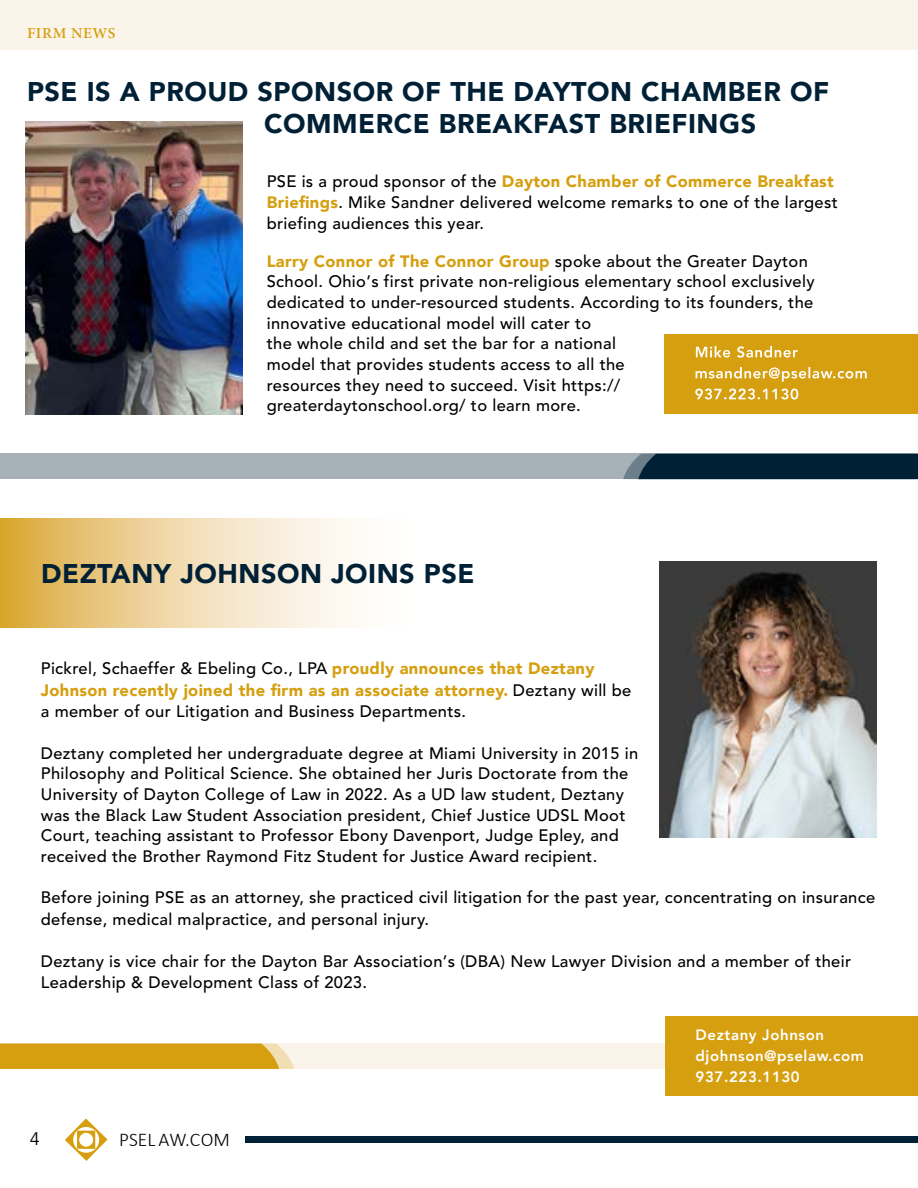
<style>
.page{position:relative;width:918px;height:1188px;background:#fff}
.page>*{position:absolute;margin:0;border:0;box-sizing:border-box;transform-origin:0 0}
.t1{font:900 27px/32.4px "Avenir";letter-spacing:.02em;color:#002036}
.t2{font:300 19.5px "Calibri";color:#000}
.t3{font:18px "Avenir";color:#000}
.t4{font:500 16.5px/20.7px "Avenir";letter-spacing:.02em;color:#000}
.t5{font:800 15px/21px "Avenir";letter-spacing:.04em;color:#fff}
.t6{font:700 15px "Adobe Hebrew";letter-spacing:.04em;color:#d59f0f}
.s1{font-weight:900;color:#d59f0f}
</style>
<div class="page">
<svg style="left:65px;top:1118px;width:43px;height:43px"></svg>
<div style="left:0;top:0;width:918px;height:50px;background:#fbf4ea"></div>
<svg style="left:0;top:519px;width:356px;height:108px;background:#efd6a5"></svg>
<div style="left:245px;top:1136px;width:673px;height:7px;background:#002036"></div>
<div style="left:0;top:1044px;width:918px;height:25px;background:#fbf4ea"></div>
<svg style="left:0;top:1044px;width:294px;height:25px;background:#d7a41c"></svg>
<img style="left:660px;top:562px;width:217px;height:276px">
<div style="left:665px;top:1016px;width:253px;height:80px;background:#d59f0f"></div>
<div style="left:0;top:454px;width:918px;height:25px;background:#a6b1b8"></div>
<svg style="left:623px;top:454px;width:295px;height:25px;background:#09283d"></svg>
<div style="left:664px;top:334px;width:254px;height:80px;background:#d59f0f"></div>
<svg style="left:695px;top:389px;width:103px;height:11px"></svg>
<svg style="left:696px;top:367px;width:171px;height:15px"></svg>
<svg style="left:696px;top:346px;width:102px;height:12px"></svg>
<img style="left:26px;top:122px;width:217px;height:292px">
<p class="t6" style="left:27px;top:24px;width:90px">FIRM NEWS</p>
<h1 class="t1" style="left:264px;top:75px;width:566px;text-indent:-237px">PSE IS A PROUD SPONSOR OF THE DAYTON CHAMBER OF<br>COMMERCE BREAKFAST BRIEFINGS</h1>
<p class="t4" style="left:267px;top:172px;width:573px">PSE is a proud sponsor of the <span class="s1">Dayton Chamber of Commerce Breakfast<br>Briefings</span>. Mike Sandner delivered welcome remarks to one of the largest briefing audiences this year.</p>
<p class="t4" style="left:267px;top:251px;width:549px"><span class="s1">Larry Connor of The Connor Group</span> spoke about the Greater Dayton School. Ohio’s first private non-religious elementary school exclusively dedicated to under-resourced students. According to its founders, the innovative educational model will cater to<br>the whole child and set the bar for a national<br>model that provides students access to all the<br>resources they need to succeed. Visit https:// greaterdaytonschool.org/ to learn more.</p>
<h1 class="t1" style="left:41px;top:557px;width:435px">DEZTANY JOHNSON JOINS PSE</h1>
<p class="t4" style="left:41px;top:658px;width:592px;line-height:21.6px">Pickrel, Schaeffer &amp; Ebeling Co., LPA <span class="s1">proudly announces that Deztany<br>Johnson recently joined the firm as an associate attorney.</span> Deztany will be a member of our Litigation and Business Departments.</p>
<p class="t4" style="left:41px;top:743px;width:599px">Deztany completed her undergraduate degree at Miami University in 2015 in Philosophy and Political Science. She obtained her Juris Doctorate from the University of Dayton College of Law in 2022. As a UD law student, Deztany was the Black Law Student Association president, Chief Justice UDSL Moot Court, teaching assistant to Professor Ebony Davenport, Judge Epley, and received the Brother Raymond Fitz Student for Justice Award recipient.</p>
<p class="t4" style="left:41px;top:887px;width:836px;line-height:21.6px">Before joining PSE as an attorney, she practiced civil litigation for the past year, concentrating on insurance defense, medical malpractice, and personal injury.</p>
<p class="t4" style="left:41px;top:951px;width:812px;line-height:21.6px">Deztany is vice chair for the Dayton Bar Association’s (DBA) New Lawyer Division and a member of their<br>Leadership &amp; Development Class of 2023.</p>
<p class="t3" style="left:30px;top:1126px;width:12px">4</p>
<p class="t2" style="left:119px;top:1128px;width:112px">PSEL AW.COM</p>
<p class="t5" style="left:696px;top:1024px;width:170px">Deztany Johnson djohnson@pselaw.com<br>937.223.1130</p>
</div>
